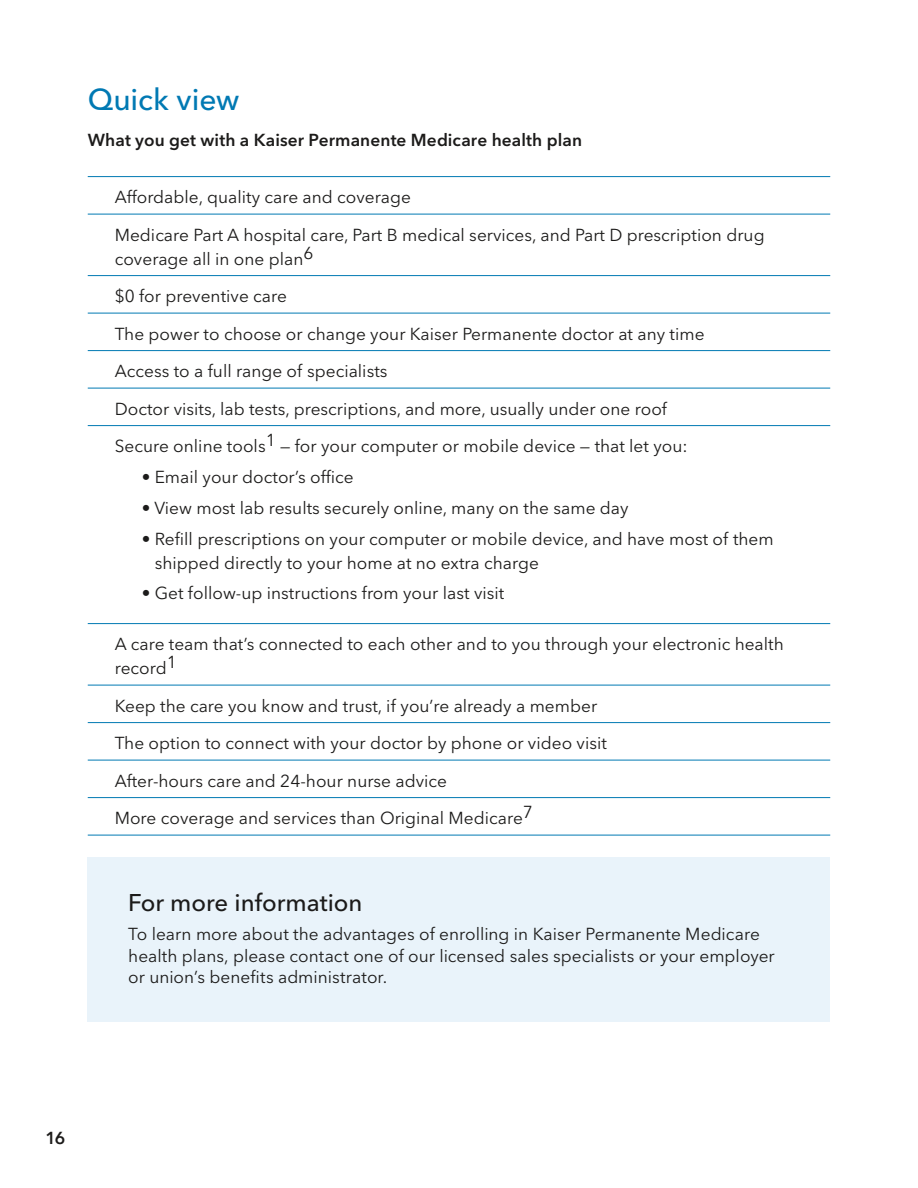
<style>
.page{position:relative;width:918px;height:1188px;background:#fff}
.page>*{position:absolute;margin:0;border:0;box-sizing:border-box;transform-origin:0 0}
.body_copy{font:500 30px "Avenir Next LT Pro";letter-spacing:-.005em;color:#0079b3}
.Subheads{font:500 24px "Avenir Next LT Pro";color:#1c1b1a}
.SIDEBAR_body_copy{font:17.25px/24px "Avenir Next LT Pro";color:#1c1b1a}
.body_copy-2{font:17.25px/21.8px "Avenir Next LT Pro";color:#1c1b1a}
.body_copy-3{font:600 17.25px "Avenir Next LT Pro";letter-spacing:.005em;color:#1c1b1a}
</style>
<div class="page">
<div style="left:88px;top:857px;width:742px;height:165px;background:#e9f3fa"></div>
<hr style="left:88px;top:176px;width:742px;height:1px;background:#0079b3">
<hr style="left:88px;top:214px;width:742px;height:1px;background:#0079b3">
<hr style="left:88px;top:275px;width:742px;height:1px;background:#0079b3">
<hr style="left:88px;top:313px;width:742px;height:1px;background:#0079b3">
<hr style="left:88px;top:350px;width:742px;height:1px;background:#0079b3">
<hr style="left:88px;top:388px;width:742px;height:1px;background:#0079b3">
<hr style="left:88px;top:425px;width:742px;height:1px;background:#0079b3">
<hr style="left:88px;top:623px;width:742px;height:1px;background:#0079b3">
<hr style="left:88px;top:685px;width:742px;height:1px;background:#0079b3">
<hr style="left:88px;top:722px;width:742px;height:1px;background:#0079b3">
<hr style="left:88px;top:760px;width:742px;height:1px;background:#0079b3">
<hr style="left:88px;top:797px;width:742px;height:1px;background:#0079b3">
<hr style="left:88px;top:835px;width:742px;height:1px;background:#0079b3">
<p class="body_copy" style="left:88px;top:82px;width:153px">Quick view</p>
<p class="body_copy-3" style="left:88px;top:129px;width:496px">What you get with a Kaiser Permanente Medicare health plan</p>
<p class="SIDEBAR_body_copy" style="left:115px;top:185px;width:298px">Affordable, quality care and coverage</p>
<p class="SIDEBAR_body_copy" style="left:115px;top:223px;width:651px">Medicare Part A hospital care, Part B medical services, and Part D prescription drug coverage all in one plan6</p>
<p class="SIDEBAR_body_copy" style="left:115px;top:284px;width:174px">$0 for preventive care</p>
<p class="SIDEBAR_body_copy" style="left:115px;top:322px;width:591px">The power to choose or change your Kaiser Permanente doctor at any time</p>
<p class="SIDEBAR_body_copy" style="left:115px;top:359px;width:274px">Access to a full range of specialists</p>
<p class="SIDEBAR_body_copy" style="left:115px;top:397px;width:554px">Doctor visits, lab tests, prescriptions, and more, usually under one roof</p>
<p class="SIDEBAR_body_copy" style="left:115px;top:434px;width:574px">Secure online tools1 — for your computer or mobile device — that let you:</p>
<p class="SIDEBAR_body_copy" style="left:142px;top:465px;width:213px">• Email your doctor’s office</p>
<p class="SIDEBAR_body_copy" style="left:142px;top:496px;width:488px">• View most lab results securely online, many on the same day</p>
<p class="SIDEBAR_body_copy" style="left:155px;top:527px;width:620px;text-indent:-13px">• Refill prescriptions on your computer or mobile device, and have most of them shipped directly to your home at no extra charge</p>
<p class="SIDEBAR_body_copy" style="left:142px;top:581px;width:364px">• Get follow-up instructions from your last visit</p>
<p class="SIDEBAR_body_copy" style="left:115px;top:632px;width:671px">A care team that’s connected to each other and to you through your electronic health record1</p>
<p class="SIDEBAR_body_copy" style="left:115px;top:694px;width:484px">Keep the care you know and trust, if you’re already a member</p>
<p class="SIDEBAR_body_copy" style="left:115px;top:731px;width:494px">The option to connect with your doctor by phone or video visit</p>
<p class="SIDEBAR_body_copy" style="left:115px;top:769px;width:334px">After-hours care and 24-hour nurse advice</p>
<p class="SIDEBAR_body_copy" style="left:115px;top:806px;width:420px">More coverage and services than Original Medicare7</p>
<p class="Subheads" style="left:128px;top:889px;width:236px">For more information</p>
<p class="body_copy-2" style="left:128px;top:923px;width:648px">To learn more about the advantages of enrolling in Kaiser Permanente Medicare health plans, please contact one of our licensed sales specialists or your employer or union’s benefits administrator.</p>
<p class="body_copy-3" style="left:46px;top:1127px;width:21px">16</p>
</div>
